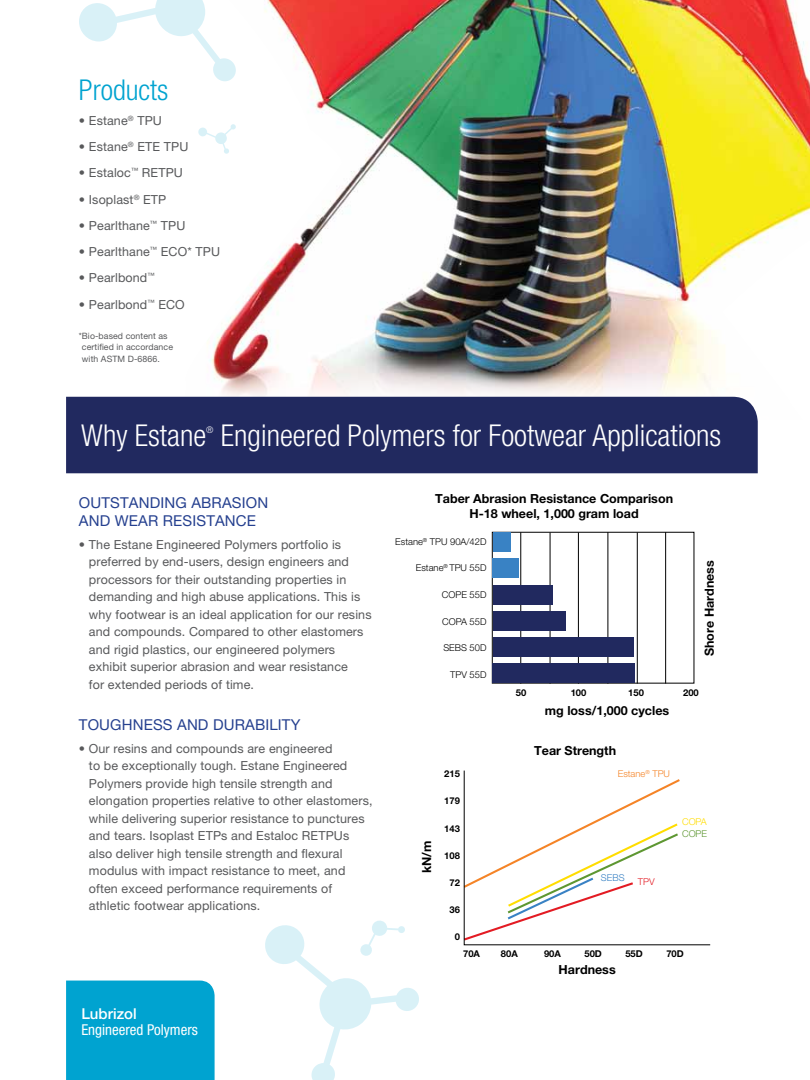
<style>
.page{position:relative;width:810px;height:1080px;background:#fff}
.page>*{position:absolute;margin:0;border:0;box-sizing:border-box;transform-origin:0 0}
.t1{font:300 condensed 30.12px "Helvetica Neue LT Pro";color:#fff}
.t2{font:300 condensed 28.75px "Helvetica Neue LT Pro";color:#00a3d0}
.t3{font:15px "Helvetica Neue LT Pro";letter-spacing:.01em;color:#25408f}
.t4{font:condensed 15px "Helvetica Neue LT Pro";color:#fff}
.t5{font:500 15px "Helvetica Neue LT Pro";color:#fff}
.t6{font:12.5px/17.5px "Helvetica Neue LT Pro";letter-spacing:.01em;color:#58595b}
.t7{font:700 12.5px/14.6px "Helvetica Neue LT Pro";color:#000;text-align:center}
.t8{font:300 9.38px "Helvetica Neue LT Pro";color:#000}
.t9{font:700 9.38px "Helvetica Neue LT Pro";color:#000}
.t10{font:300 9.38px "Helvetica Neue LT Pro";color:#f58427}
.t11{font:300 9.38px "Helvetica Neue LT Pro";color:#fd0}
.t12{font:300 9.38px "Helvetica Neue LT Pro";color:#5e9732}
.t13{font:300 9.38px "Helvetica Neue LT Pro";color:#3982c4}
.t14{font:300 9.38px "Helvetica Neue LT Pro";color:#e31b23}
.t15{font:300 condensed 9.12px "Helvetica Neue LT Pro";color:#fff}
.t16{font:8.75px/11.2px "Helvetica Neue LT Pro";letter-spacing:.01em;color:#58595b}
</style>
<div class="page">
<img style="left:180px;top:0;width:630px;height:397px">
<div style="left:66px;top:981px;width:149px;height:99px;background:#00a3d0"></div>
<hr style="left:637px;top:532px;width:1px;height:152px;background:#000">
<hr style="left:520px;top:532px;width:1px;height:152px;background:#000">
<hr style="left:665px;top:532px;width:1px;height:152px;background:#000">
<hr style="left:607px;top:532px;width:1px;height:152px;background:#000">
<hr style="left:550px;top:532px;width:1px;height:152px;background:#000">
<hr style="left:578px;top:532px;width:1px;height:152px;background:#000">
<div style="left:493px;top:533px;width:18px;height:19px;background:#3982c4"></div>
<div style="left:493px;top:559px;width:26px;height:19px;background:#3982c4"></div>
<div style="left:493px;top:586px;width:60px;height:19px;background:#21295f"></div>
<div style="left:493px;top:612px;width:73px;height:19px;background:#21295f"></div>
<div style="left:493px;top:638px;width:141px;height:19px;background:#21295f"></div>
<div style="left:493px;top:663px;width:142px;height:20px;background:#21295f"></div>
<svg style="left:463px;top:770px;width:248px;height:176px"></svg>
<svg style="left:265px;top:920px;width:154px;height:160px"></svg>
<svg style="left:79px;top:0;width:157px;height:82px"></svg>
<svg style="left:198px;top:124px;width:38px;height:30px"></svg>
<div style="left:66px;top:397px;width:692px;height:76px;background:#21295f"></div>
<h2 class="t2" style="left:79px;top:73px;width:91px">Products</h2>
<p class="t6" style="left:79px;top:112px;width:84px">• Estane<sup>®</sup> TPU</p>
<p class="t6" style="left:79px;top:138px;width:111px">• Estane<sup>®</sup> ETE TPU</p>
<p class="t6" style="left:79px;top:164px;width:105px">• Estaloc<sup>™</sup> RETPU</p>
<p class="t6" style="left:79px;top:190px;width:89px">• Isoplast<sup>®</sup> ETP</p>
<p class="t6" style="left:79px;top:217px;width:108px">• Pearlthane<sup>™</sup> TPU</p>
<p class="t6" style="left:79px;top:243px;width:143px">• Pearlthane<sup>™</sup> ECO* TPU</p>
<p class="t6" style="left:79px;top:269px;width:77px">• Pearlbond<sup>™</sup></p>
<p class="t6" style="left:79px;top:295px;width:97px">• Pearlbond<sup>™</sup> ECO</p>
<p class="t16" style="left:82px;top:330px;width:93px;text-indent:-3px">*Bio-based content as certified in accordance with ASTM D-6866.</p>
<h1 class="t1" style="left:81px;top:418px;width:127px">Why Estane</h1>
<p class="t15" style="left:206px;top:425px;width:9px">®</p>
<h1 class="t1" style="left:221px;top:418px;width:502px">Engineered Polymers for Footwear Applications</h1>
<p class="t3" style="left:79px;top:494px;width:12px">Out</p>
<p class="t3" style="left:110px;top:494px;width:93px">standing abra</p>
<p class="t3" style="left:232px;top:494px;width:38px">sion</p>
<p class="t3" style="left:79px;top:512px;width:48px">and wear</p>
<p class="t3" style="left:163px;top:512px;width:93px">resistance</p>
<p class="t6" style="left:89px;top:535px;width:284px;text-indent:-10px">• The Estane Engineered Polymers portfolio is preferred by end-users, design engineers and processors for their outstanding properties in demanding and high abuse applications. This is why footwear is an ideal application for our resins and compounds. Compared to other elastomers and rigid plastics, our engineered polymers exhibit superior abrasion and wear resistance<br>for extended periods of time.</p>
<p class="t3" style="left:79px;top:716px;width:146px">toughness and durab</p>
<p class="t3" style="left:265px;top:716px;width:37px">ility</p>
<p class="t6" style="left:89px;top:739px;width:285px;text-indent:-10px">• Our resins and compounds are engineered<br>to be exceptionally tough. Estane Engineered Polymers provide high tensile strength and elongation properties relative to other elastomers, while delivering superior resistance to punctures and tears. I soplast ETPs and Estaloc RETPUs also deliver high tensile strength and flexural modulus with impact resistance to meet, and often exceed performance requirements of athletic footwear applications.</p>
<p class="t5" style="left:81px;top:1004px;width:57px">Lubrizol</p>
<p class="t4" style="left:81px;top:1021px;width:118px">Engineered Polymers</p>
<p class="t7" style="left:435px;top:491px;width:239px">Taber Abrasion Resistance Comparison<br>H-18 wheel, 1,000 gram load</p>
<p class="t8" style="left:395px;top:536px;width:93px">Estane<sup>®</sup> TPU 90A/42D</p>
<p class="t8" style="left:416px;top:562px;width:72px">Estane<sup>®</sup> TPU 55D</p>
<p class="t8" style="left:442px;top:589px;width:46px">COPE 55D</p>
<p class="t8" style="left:442px;top:615px;width:46px">COPA 55D</p>
<p class="t8" style="left:443px;top:642px;width:45px">SEBS 50D</p>
<p class="t8" style="left:450px;top:669px;width:38px">TPV 55D</p>
<p class="t7" style="left:702px;top:656px;width:97px;rotate:-90deg">Shore Hardness</p>
<p class="t9" style="left:516px;top:687px;width:12px">50</p>
<p class="t9" style="left:571px;top:687px;width:17px">100</p>
<p class="t9" style="left:628px;top:687px;width:17px">150</p>
<p class="t9" style="left:683px;top:687px;width:17px">200</p>
<p class="t7" style="left:545px;top:703px;width:126px">mg loss/1,000 cycles</p>
<p class="t7" style="left:419px;top:873px;width:34px;rotate:-90deg">kN/m</p>
<p class="t9" style="left:444px;top:768px;width:17px">215</p>
<p class="t9" style="left:444px;top:795px;width:17px">179</p>
<p class="t9" style="left:444px;top:822px;width:17px">143</p>
<p class="t9" style="left:444px;top:850px;width:17px">108</p>
<p class="t9" style="left:450px;top:877px;width:12px">72</p>
<p class="t9" style="left:450px;top:904px;width:12px">36</p>
<p class="t9" style="left:455px;top:931px;width:7px">0</p>
<p class="t7" style="left:534px;top:743px;width:83px">Tear Strength</p>
<p class="t10" style="left:618px;top:768px;width:54px">Estane<sup>®</sup> TPU</p>
<p class="t13" style="left:601px;top:872px;width:25px">SEBS</p>
<p class="t14" style="left:638px;top:876px;width:18px">TPV</p>
<p class="t11" style="left:682px;top:816px;width:26px">COPA</p>
<p class="t12" style="left:682px;top:828px;width:27px">COPE</p>
<p class="t9" style="left:463px;top:947px;width:18px">70A</p>
<p class="t9" style="left:501px;top:947px;width:18px">80A</p>
<p class="t9" style="left:544px;top:947px;width:18px">90A</p>
<p class="t9" style="left:584px;top:947px;width:18px">50D</p>
<p class="t9" style="left:625px;top:947px;width:18px">55D</p>
<p class="t9" style="left:666px;top:947px;width:18px">70D</p>
<p class="t7" style="left:559px;top:962px;width:59px">Hardness</p>
</div>
